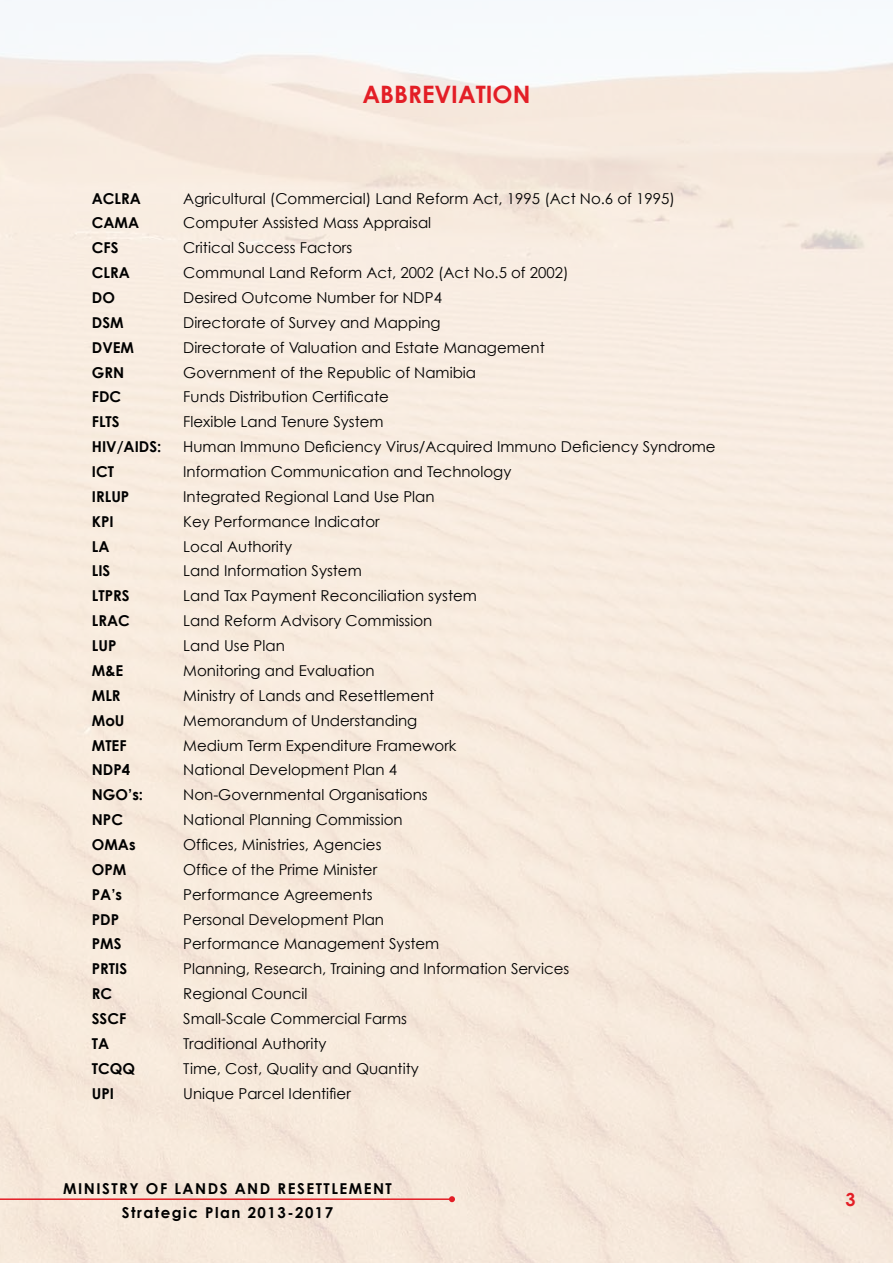
<style>
.page{position:relative;width:893px;height:1263px;background:#fff}
.page>*{position:absolute;margin:0;border:0;box-sizing:border-box;transform-origin:0 0}
.t1{font:700 24px "Century Gothic";color:#e31e26}
.t2{font:700 18px "Century Gothic";color:#e31e26}
.t3{font:15px "Century Gothic";color:#000}
.t4{font:700 15px "Century Gothic";color:#000}
.t5{font:700 15px/23.9px "Century Gothic";letter-spacing:.1em;color:#000;text-align:center}
</style>
<div class="page">
<hr style="left:0;top:1198px;width:452px;height:2px;background:#e31e26">
<svg style="left:449px;top:1196px;width:6px;height:6px"></svg>
<h1 class="t1" style="left:362px;top:79px;width:169px">ABBREVIATION</h1>
<p class="t4" style="left:92px;top:189px;width:51px">ACLRA</p>
<p class="t3" style="left:183px;top:189px;width:493px">Agricultural (Commercial) Land Reform Act, 1995 (Act No.6 of 1995)</p>
<p class="t4" style="left:92px;top:214px;width:49px">CAMA</p>
<p class="t3" style="left:183px;top:214px;width:249px">Computer Assisted Mass Appraisal</p>
<p class="t4" style="left:92px;top:238px;width:28px">CFS</p>
<p class="t3" style="left:183px;top:239px;width:170px">Critical Success Factors</p>
<p class="t4" style="left:92px;top:263px;width:40px">CLRA</p>
<p class="t3" style="left:183px;top:264px;width:387px">Communal Land Reform Act, 2002 (Act No.5 of 2002)</p>
<p class="t4" style="left:92px;top:288px;width:25px">DO</p>
<p class="t3" style="left:183px;top:288px;width:260px">Desired Outcome Number for NDP4</p>
<p class="t4" style="left:92px;top:313px;width:33px">DSM</p>
<p class="t3" style="left:183px;top:313px;width:259px">Directorate of Survey and Mapping</p>
<p class="t4" style="left:92px;top:338px;width:44px">DVEM</p>
<p class="t3" style="left:183px;top:338px;width:363px">Directorate of Valuation and Estate Management</p>
<p class="t4" style="left:92px;top:363px;width:34px">GRN</p>
<p class="t3" style="left:183px;top:363px;width:294px">Government of the Republic of Namibia</p>
<p class="t4" style="left:92px;top:388px;width:31px">FDC</p>
<p class="t3" style="left:183px;top:388px;width:207px">Funds Distribution Certificate</p>
<p class="t4" style="left:92px;top:412px;width:29px">FLTS</p>
<p class="t3" style="left:183px;top:413px;width:202px">Flexible Land Tenure System</p>
<p class="t4" style="left:92px;top:437px;width:71px">HIV/AIDS:</p>
<p class="t3" style="left:183px;top:438px;width:534px">Human Immuno Deficiency Virus/Acquired Immuno Deficiency Syndrome</p>
<p class="t4" style="left:92px;top:462px;width:24px">ICT</p>
<p class="t3" style="left:183px;top:462px;width:330px">Information Communication and Technology</p>
<p class="t4" style="left:92px;top:487px;width:39px">IRLUP</p>
<p class="t3" style="left:183px;top:487px;width:253px">Integrated Regional Land Use Plan</p>
<p class="t4" style="left:92px;top:512px;width:23px">KPI</p>
<p class="t3" style="left:183px;top:512px;width:198px">Key Performance Indicator</p>
<p class="t4" style="left:92px;top:537px;width:19px">LA</p>
<p class="t3" style="left:183px;top:537px;width:110px">Local Authority</p>
<p class="t4" style="left:92px;top:562px;width:20px">LIS</p>
<p class="t3" style="left:183px;top:562px;width:180px">Land Information System</p>
<p class="t4" style="left:92px;top:586px;width:39px">LTPRS</p>
<p class="t3" style="left:183px;top:587px;width:295px">Land Tax Payment Reconciliation system</p>
<p class="t4" style="left:92px;top:611px;width:40px">LRAC</p>
<p class="t3" style="left:183px;top:612px;width:251px">Land Reform Advisory Commission</p>
<p class="t4" style="left:92px;top:636px;width:26px">LUP</p>
<p class="t3" style="left:183px;top:636px;width:103px">Land Use Plan</p>
<p class="t4" style="left:92px;top:661px;width:33px">M&amp;E</p>
<p class="t3" style="left:183px;top:661px;width:193px">Monitoring and Evaluation</p>
<p class="t4" style="left:92px;top:686px;width:30px">MLR</p>
<p class="t3" style="left:183px;top:686px;width:253px">Ministry of Lands and Resettlement</p>
<p class="t4" style="left:92px;top:711px;width:34px">MoU</p>
<p class="t3" style="left:183px;top:711px;width:235px">Memorandum of Understanding</p>
<p class="t4" style="left:92px;top:736px;width:36px">MTEF</p>
<p class="t3" style="left:183px;top:736px;width:275px">Medium Term Expenditure Framework</p>
<p class="t4" style="left:92px;top:760px;width:40px">NDP4</p>
<p class="t3" style="left:183px;top:761px;width:215px">National Development Plan 4</p>
<p class="t4" style="left:92px;top:785px;width:53px">NGO’s:</p>
<p class="t3" style="left:183px;top:786px;width:246px">Non-Governmental Organisations</p>
<p class="t4" style="left:92px;top:810px;width:33px">NPC</p>
<p class="t3" style="left:183px;top:810px;width:221px">National Planning Commission</p>
<p class="t4" style="left:92px;top:835px;width:45px">OMAs</p>
<p class="t3" style="left:183px;top:835px;width:200px">Offices, Ministries, Agencies</p>
<p class="t4" style="left:92px;top:860px;width:36px">OPM</p>
<p class="t3" style="left:183px;top:860px;width:195px">Office of the Prime Minister</p>
<p class="t4" style="left:92px;top:885px;width:32px">PA’s</p>
<p class="t3" style="left:183px;top:885px;width:191px">Performance Agreements</p>
<p class="t4" style="left:92px;top:910px;width:29px">PDP</p>
<p class="t3" style="left:183px;top:910px;width:202px">Personal Development Plan</p>
<p class="t4" style="left:92px;top:934px;width:31px">PMS</p>
<p class="t3" style="left:183px;top:935px;width:258px">Performance Management System</p>
<p class="t4" style="left:92px;top:959px;width:37px">PRTIS</p>
<p class="t3" style="left:183px;top:960px;width:388px">Planning, Research, Training and Information Services</p>
<p class="t4" style="left:92px;top:984px;width:22px">RC</p>
<p class="t3" style="left:183px;top:984px;width:126px">Regional Council</p>
<p class="t4" style="left:92px;top:1009px;width:36px">SSCF</p>
<p class="t3" style="left:183px;top:1009px;width:225px">Small-Scale Commercial Farms</p>
<p class="t4" style="left:92px;top:1034px;width:19px">TA</p>
<p class="t3" style="left:183px;top:1034px;width:145px">Traditional Authority</p>
<p class="t4" style="left:92px;top:1059px;width:45px">TCQQ</p>
<p class="t3" style="left:183px;top:1059px;width:237px">Time, Cost, Quality and Quantity</p>
<p class="t4" style="left:92px;top:1083px;width:24px">UPI</p>
<p class="t3" style="left:183px;top:1084px;width:169px">Unique Parcel Identifier</p>
<p class="t5" style="left:63px;top:1176px;width:330px">MINISTRY OF LANDS AND RESETTLEMENT<br>Strategic Plan 2013-2017</p>
<p class="t2" style="left:845px;top:1188px;width:12px">3</p>
</div>
